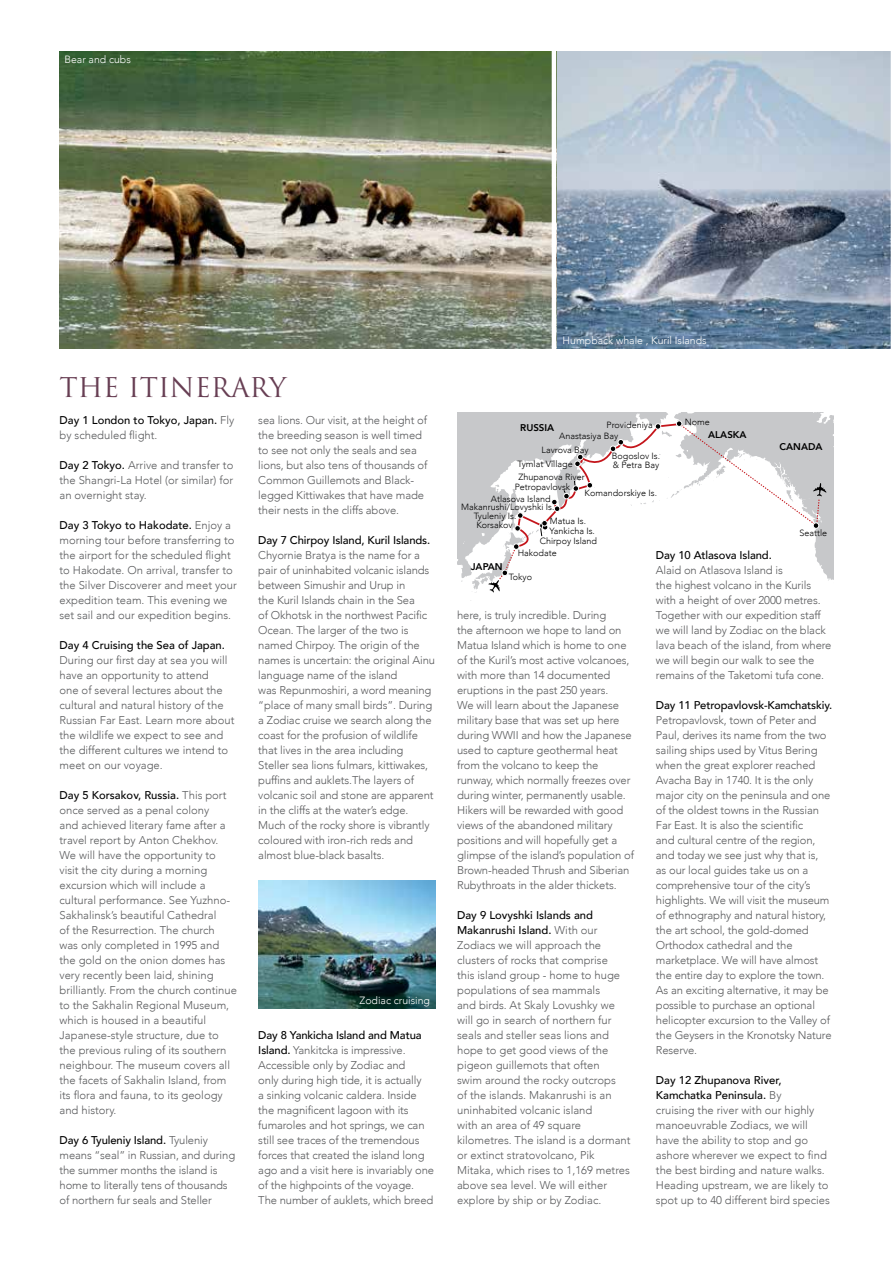
<style>
.page{position:relative;width:893px;height:1263px;background:#fff}
.page>*{position:absolute;margin:0;border:0;box-sizing:border-box;transform-origin:0 0}
.t1{font:26.55px "Trajan";color:#673e53}
.t2{font:300 11.25px/15px "Avenir";letter-spacing:-.01em;color:#58595b}
.t3{font:500 11.25px/15px "Avenir";letter-spacing:-.01em;color:#000}
.t4{font:300 10.5px "Avenir";color:#fff}
.t5{font:800 9.75px "Avenir";color:#000}
.t6{font:300 9px "Avenir";color:#000}
.s1{font-weight:300;color:#58595b}
.s2{font-weight:500;color:#000}
</style>
<div class="page">
<img style="left:556px;top:51px;width:335px;height:298px">
<svg style="left:457px;top:412px;width:376px;height:189px"></svg>
<img style="left:60px;top:51px;width:492px;height:298px">
<img style="left:258px;top:880px;width:178px;height:129px">
<p class="t4" style="left:65px;top:53px;width:68px">Bear and cubs</p>
<h1 class="t1" style="left:60px;top:372px;width:228px">THE ITINERARY</h1>
<p class="t3" style="left:60px;top:412px;width:176px">Day 1 London to Tokyo, Japan. <span class="s1">Fly by scheduled flight.</span></p>
<p class="t2" style="left:60px;top:457px;width:175px;text-align:justify"><span class="s2">Day 2 Tokyo.</span> Arrive and transfer to the Shangri-La Hotel (or similar) for an overnight stay.</p>
<p class="t2" style="left:60px;top:517px;width:179px"><span class="s2">Day 3 Tokyo to Hakodate.</span> Enjoy a morning tour before transferring to the airport for the scheduled flight to Hakodate. On arrival, transfer to the Silver Discoverer and meet your expedition team. This evening we set sail and our expedition begins.</p>
<p class="t3" style="left:60px;top:637px;width:167px">Day 4 Cruising the Sea of Japan.</p>
<p class="t2" style="left:60px;top:652px;width:176px">During our first day at sea you will have an opportunity to attend<br>one of several lectures about the cultural and natural history of the<br>Russian Far East. Learn more about the wildlife we expect to see and the different cultures we intend to meet on our voyage.</p>
<p class="t2" style="left:60px;top:787px;width:179px"><span class="s2">Day 5 Korsakov, Russia.</span> This port once served as a penal colony<br>and achieved literary fame after a travel report by Anton Chekhov.<br>We will have the opportunity to visit the city during a morning excursion which will include a cultural performance. See Yuzhno-<br>Sakhalinsk’s beautiful Cathedral<br>of the Resurrection. The church<br>was only completed in 1995 and the gold on the onion domes has very recently been laid, shining brilliantly. From the church continue to the Sakhalin Regional Museum, which is housed in a beautiful<br>Japanese-style structure, due to the previous ruling of its southern neighbour. The museum covers all the facets of Sakhalin Island, from its flora and fauna, to its geology and history.</p>
<p class="t2" style="left:60px;top:1132px;width:177px"><span class="s2">Day 6 Tyuleniy Island.</span> Tyuleniy means “seal” in Russian, and during the summer months the island is home to literally tens of thousands of northern fur seals and Steller</p>
<p class="t2" style="left:258px;top:412px;width:171px">sea lions. Our visit, at the height of the breeding season is well timed to see not only the seals and sea lions, but also tens of thousands of<br>Common Guillemots and Black&shy;legged Kittiwakes that have made their nests in the cliffs above.</p>
<p class="t3" style="left:258px;top:532px;width:173px">Day 7 Chirpoy Island, Kuril Islands.</p>
<p class="t2" style="left:258px;top:547px;width:178px">Chyornie Bratya is the name for a pair of uninhabited volcanic islands between Simushir and Urup in<br>the Kuril Islands chain in the Sea<br>of Okhotsk in the northwest Pacific Ocean. The larger of the two is named Chirpoy. The origin of the names is uncertain: the original Ainu language name of the island<br>was Repunmoshiri, a word meaning “place of many small birds”. During a Zodiac cruise we search along the coast for the profusion of wildlife that lives in the area including Steller sea lions fulmars, kittiwakes, puffins and auklets.The layers of volcanic soil and stone are apparent in the cliffs at the water’s edge.<br>Much of the rocky shore is vibrantly coloured with iron-rich reds and almost blue-black basalts.</p>
<p class="t4" style="left:360px;top:994px;width:72px">Zodiac cruising</p>
<p class="t2" style="left:258px;top:1027px;width:177px"><span class="s2">Day 8 Yankicha Island and Matua Island.</span> Yankitcka is impressive.<br>Accessible only by Zodiac and<br>only during high tide, it is actually<br>a sinking volcanic caldera. Inside the magnificent lagoon with its fumaroles and hot springs, we can still see traces of the tremendous forces that created the island long ago and a visit here is invariably one of the highpoints of the voyage.<br>The number of auklets, which breed</p>
<p class="t4" style="left:563px;top:334px;width:146px">Humpback whale , Kuril Islands</p>
<p class="t6" style="left:606px;top:420px;width:48px">Provideniya</p>
<p class="t6" style="left:612px;top:450px;width:50px">Bogoslov Is.</p>
<p class="t5" style="left:520px;top:418px;width:36px">RUSSIA</p>
<p class="t6" style="left:559px;top:431px;width:61px">Anastasiya Bay</p>
<p class="t6" style="left:541px;top:444px;width:49px">Lavrova Bay</p>
<p class="t6" style="left:517px;top:458px;width:57px">Tymlat Village</p>
<p class="t6" style="left:613px;top:459px;width:48px">&amp; Petra Bay</p>
<p class="t6" style="left:518px;top:472px;width:68px">Zhupanova River</p>
<p class="t6" style="left:515px;top:481px;width:57px">Petropavlovsk</p>
<p class="t6" style="left:585px;top:488px;width:74px">Komandorskiye Is.</p>
<p class="t6" style="left:491px;top:494px;width:61px">Atlasova Island</p>
<p class="t6" style="left:461px;top:501px;width:95px">Makanrushi/Lovyshki Is.</p>
<p class="t6" style="left:474px;top:510px;width:44px">Tyuleniy Is.</p>
<p class="t6" style="left:550px;top:515px;width:38px">Matua Is.</p>
<p class="t6" style="left:476px;top:520px;width:38px">Korsakov</p>
<p class="t6" style="left:549px;top:525px;width:47px">Yankicha Is.</p>
<p class="t6" style="left:540px;top:536px;width:59px">Chirpoy Island</p>
<p class="t6" style="left:685px;top:417px;width:27px">Nome</p>
<p class="t5" style="left:708px;top:426px;width:40px">ALASKA</p>
<p class="t5" style="left:779px;top:437px;width:44px">CANADA</p>
<p class="t6" style="left:799px;top:527px;width:29px">Seattle</p>
<p class="t6" style="left:518px;top:547px;width:41px">Hakodate</p>
<p class="t6" style="left:509px;top:572px;width:25px">Tokyo</p>
<p class="t5" style="left:471px;top:558px;width:33px">JAPAN</p>
<p class="t2" style="left:457px;top:607px;width:178px">here, is truly incredible. During<br>the afternoon we hope to land on Matua Island which is home to one of the Kuril’s most active volcanoes, with more than 14 documented eruptions in the past 250 years.<br>We will learn about the Japanese military base that was set up here during WWII and how the Japanese used to capture geothermal heat from the volcano to keep the runway, which normally freezes over during winter, permanently usable.<br>Hikers will be rewarded with good views of the abandoned military positions and will hopefully get a glimpse of the island’s population of Brown-headed Thrush and Siberian Rubythroats in the alder thickets.</p>
<p class="t2" style="left:457px;top:907px;width:175px"><span class="s2">Day 9 Lovyshki Islands and<br>Makanrushi Island.</span> With our<br>Zodiacs we will approach the clusters of rocks that comprise<br>this island group - home to huge populations of sea mammals<br>and birds. At Skaly Lovushky we will go in search of northern fur seals and steller seas lions and hope to get good views of the pigeon guillemots that often<br>swim around the rocky outcrops<br>of the islands. Makanrushi is an uninhabited volcanic island<br>with an area of 49 square kilometres. The island is a dormant or extinct stratovolcano, Pik<br>Mitaka, which rises to 1,169 metres above sea level. We will either explore by ship or by Zodiac.</p>
<p class="t3" style="left:656px;top:547px;width:117px">Day 10 Atlasova Island.</p>
<p class="t2" style="left:656px;top:562px;width:177px">Alaid on Atlasova Island is<br>the highest volcano in the Kurils with a height of over 2000 metres.<br>Together with our expedition staff we will land by Zodiac on the black lava beach of the island, from where we will begin our walk to see the remains of the Taketomi tufa cone.</p>
<p class="t3" style="left:656px;top:697px;width:178px">Day 11 Petropavlovsk-Kamchatskiy.</p>
<p class="t2" style="left:656px;top:712px;width:177px">Petropavlovsk, town of Peter and<br>Paul, derives its name from the two sailing ships used by Vitus Bering when the great explorer reached<br>Avacha Bay in 1740. It is the only major city on the peninsula and one of the oldest towns in the Russian<br>Far East. It is also the scientific<br>and cultural centre of the region, and today we see just why that is, as our local guides take us on a comprehensive tour of the city’s highlights. We will visit the museum of ethnography and natural history, the art school, the gold-domed<br>Orthodox cathedral and the marketplace. We will have almost the entire day to explore the town.<br>As an exciting alternative, it may be possible to purchase an optional helicopter excursion to the Valley of the Geysers in the Kronotsky Nature<br>Reserve.</p>
<p class="t2" style="left:656px;top:1072px;width:176px"><span class="s2">Day 12 Zhupanova River,<br>Kamchatka Peninsula.</span> By<br>cruising the river with our highly manoeuvrable Zodiacs, we will have the ability to stop and go ashore wherever we expect to find the best birding and nature walks.<br>Heading upstream, we are likely to spot up to 40 different bird species</p>
</div>
